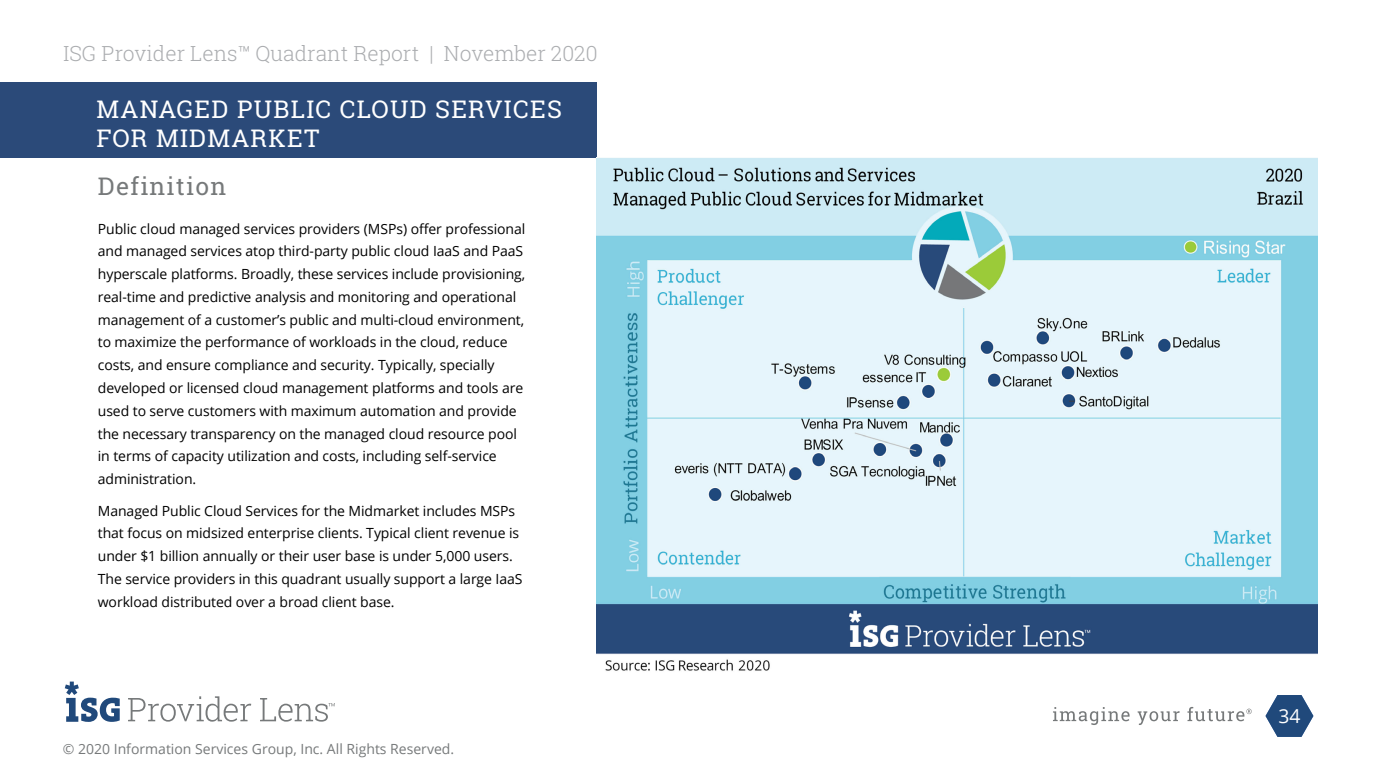
<style>
.page{position:relative;width:1386px;height:780px;background:#fff}
.page>*{position:absolute;margin:0;border:0;box-sizing:border-box;transform-origin:0 0}
.Section_Title_Midtex{font:29.75px/29.8px "Roboto Slab";letter-spacing:.05em;color:#fff}
.Section_Title_Midtex-2{font:24.5px/29.8px "Roboto Slab";letter-spacing:.05em;color:#fff}
.Section_Title_Midtex-3{font:24.5px "Roboto Slab";letter-spacing:.05em;color:#76797a}
.t1{font:300 21px "Roboto Slab";color:#abadb0}
.t2{font:19.25px "Open Sans";color:#fff}
.Body_Copy{font:14px/22.8px "Open Sans";letter-spacing:-.005em;color:#000}
.Report_Cover_Title{font:14px "Open Sans";color:#76797a}
</style>
<div class="page">
<svg style="left:1053px;top:707px;width:77px;height:18px"></svg>
<svg style="left:1138px;top:711px;width:42px;height:14px"></svg>
<svg style="left:1187px;top:707px;width:65px;height:14px"></svg>
<svg style="left:128px;top:696px;width:123px;height:25px"></svg>
<svg style="left:260px;top:698px;width:75px;height:23px"></svg>
<svg style="left:65px;top:681px;width:55px;height:41px"></svg>
<svg style="left:1266px;top:695px;width:47px;height:42px"></svg>
<div style="left:0;top:82px;width:596px;height:76px;background:#2b4a79"></div>
<img style="left:596px;top:158px;width:722px;height:513px">
<p class="t1" style="left:63px;top:39px;width:536px">ISG Provider Lens™ Quadrant Report | November 2020</p>
<p class="Section_Title_Midtex-2" style="left:97px;top:94px;width:467px">MANAGED PUBLIC CLOUD SERVICES<br>FOR MIDMARKET</p>
<p class="Section_Title_Midtex" style="left:98px;top:89px;width:395px">SSAP CLOUD PLATFORM<br>AND SAP LEONARDO SER</p>
<p class="Section_Title_Midtex-3" style="left:98px;top:169px;width:130px">Definition</p>
<p class="Body_Copy" style="left:98px;top:217px;width:429px">Public cloud managed services providers (MSPs) offer professional and managed services atop third-party public cloud IaaS and PaaS hyperscale platforms. Broadly, these services include provisioning, real-time and predictive analysis and monitoring and operational management of a customer’s public and multi-cloud environment, to maximize the performance of workloads in the cloud, reduce costs, and ensure compliance and security. Typically, specially developed or licensed cloud management platforms and tools are used to serve customers with maximum automation and provide the necessary transparency on the managed cloud resource pool in terms of capacity utilization and costs, including self-service administration.</p>
<p class="Body_Copy" style="left:98px;top:499px;width:426px">Managed Public Cloud Services for the Midmarket includes MSPs that focus on midsized enterprise clients. Typical client revenue is under $1 billion annually or their user base is under 5,000 users.<br>The service providers in this quadrant usually support a large IaaS workload distributed over a broad client base.</p>
<p class="Report_Cover_Title" style="left:63px;top:739px;width:393px">© 2020 Information Services Group, Inc. All Rights Reserved.</p>
<p class="t2" style="left:1279px;top:701px;width:24px">34</p>
</div>
